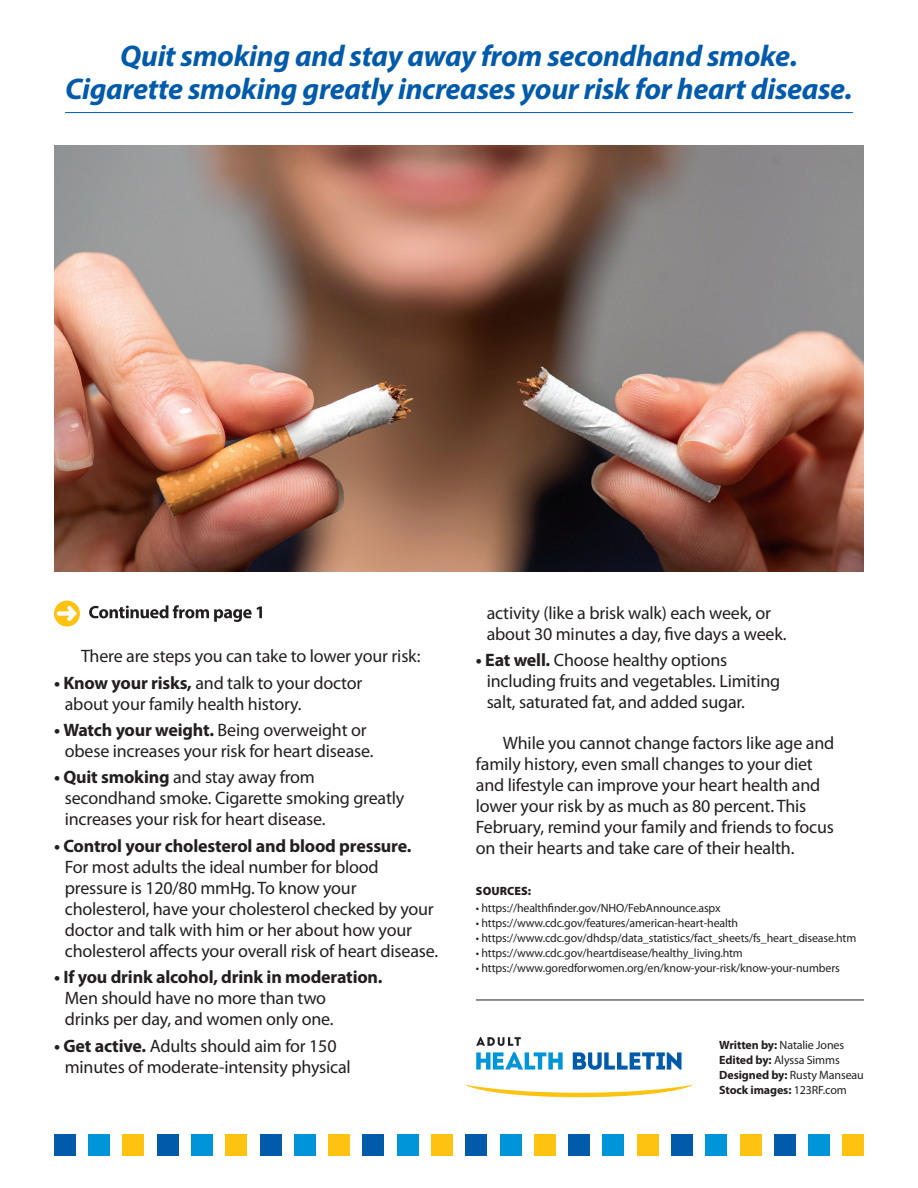
<style>
.page{position:relative;width:918px;height:1188px;background:#fff}
.page>*{position:absolute;margin:0;border:0;box-sizing:border-box;transform-origin:0 0}
.Pullout_Top{font:italic 700 30px/33px "Myriad Pro";letter-spacing:-.01em;color:#015aaa;text-align:center}
.Body_Copy{font:18px/21px "Myriad Pro";letter-spacing:-.01em;color:#231f20}
.Sources{font:12px "Myriad Pro";letter-spacing:-.01em;color:#231f20}
.t1{font:700 12px "Myriad Pro";letter-spacing:-.01em;color:#231f20}
.Sources_Header{font:900 12px "Myriad Pro";letter-spacing:.01em;color:#231f20}
.s1{font-weight:700}
.s2{font-weight:400}
</style>
<div class="page">
<hr style="left:476px;top:1000px;width:388px;height:1px;background:#231f20">
<svg style="left:466px;top:1085px;width:227px;height:12px"></svg>
<svg style="left:476px;top:1037px;width:45px;height:9px"></svg>
<svg style="left:573px;top:1052px;width:109px;height:18px"></svg>
<svg style="left:476px;top:1052px;width:87px;height:18px"></svg>
<div style="left:54px;top:1134px;width:22px;height:22px;background:#015aaa"></div>
<div style="left:88px;top:1134px;width:22px;height:22px;background:#0095d9"></div>
<div style="left:123px;top:1134px;width:21px;height:22px;background:#fec210"></div>
<div style="left:157px;top:1134px;width:22px;height:22px;background:#015aaa"></div>
<div style="left:191px;top:1134px;width:22px;height:22px;background:#0095d9"></div>
<div style="left:226px;top:1134px;width:21px;height:22px;background:#fec210"></div>
<div style="left:260px;top:1134px;width:21px;height:22px;background:#015aaa"></div>
<div style="left:294px;top:1134px;width:22px;height:22px;background:#0095d9"></div>
<div style="left:328px;top:1134px;width:22px;height:22px;background:#fec210"></div>
<div style="left:363px;top:1134px;width:21px;height:22px;background:#015aaa"></div>
<div style="left:397px;top:1134px;width:22px;height:22px;background:#0095d9"></div>
<div style="left:431px;top:1134px;width:22px;height:22px;background:#fec210"></div>
<div style="left:466px;top:1134px;width:21px;height:22px;background:#015aaa"></div>
<div style="left:500px;top:1134px;width:21px;height:22px;background:#0095d9"></div>
<div style="left:534px;top:1134px;width:22px;height:22px;background:#fec210"></div>
<div style="left:568px;top:1134px;width:22px;height:22px;background:#015aaa"></div>
<div style="left:603px;top:1134px;width:21px;height:22px;background:#0095d9"></div>
<div style="left:637px;top:1134px;width:22px;height:22px;background:#fec210"></div>
<div style="left:671px;top:1134px;width:22px;height:22px;background:#015aaa"></div>
<div style="left:706px;top:1134px;width:21px;height:22px;background:#0095d9"></div>
<div style="left:740px;top:1134px;width:21px;height:22px;background:#fec210"></div>
<div style="left:774px;top:1134px;width:22px;height:22px;background:#015aaa"></div>
<div style="left:808px;top:1134px;width:22px;height:22px;background:#0095d9"></div>
<div style="left:842px;top:1134px;width:22px;height:22px;background:#fec210"></div>
<hr style="left:65px;top:112px;width:788px;height:1px;background:#015aaa">
<svg style="left:89px;top:605px;width:173px;height:17px"></svg>
<svg style="left:54px;top:601px;width:26px;height:26px"></svg>
<img style="left:54px;top:146px;width:810px;height:425px">
<p class="Pullout_Top" style="left:65px;top:40px;width:789px">Quit smoking and stay away from secondhand smoke.<br>Cigarette smoking greatly increases your risk for heart disease.</p>
<p class="Body_Copy" style="left:81px;top:646px;width:341px">There are steps you can take to lower your risk:</p>
<p class="Body_Copy" style="left:65px;top:672px;width:299px;text-indent:-11px"><span class="s1">• Know your risks,</span> and talk to your doctor about your family health history.</p>
<p class="Body_Copy" style="left:65px;top:720px;width:310px;text-indent:-11px"><span class="s1">• Watch your weight.</span> Being overweight or obese increases your risk for heart disease.</p>
<p class="Body_Copy" style="left:65px;top:767px;width:341px;text-indent:-11px"><span class="s1">• Quit smoking</span> and stay away from secondhand smoke. Cigarette smoking greatly increases your risk for heart disease.</p>
<p class="Body_Copy" style="left:65px;top:836px;width:375px;text-indent:-11px"><span class="s1">• Control your cholesterol and blood pressure.<br></span>For most adults the ideal number for blood pressure is 120/80 mmHg. To know your cholesterol, have your cholesterol checked by your doctor and talk with him or her about how your cholesterol affects your overall risk of heart disease.</p>
<p class="Body_Copy" style="left:65px;top:967px;width:319px;text-indent:-11px"><span class="s1">• If you drink alcohol, drink in moderation.<br></span>Men should have no more than two<br>drinks per day, and women only one.</p>
<p class="Body_Copy" style="left:65px;top:1035px;width:288px;text-indent:-11px"><span class="s1">• Get active.</span> Adults should aim for 150 minutes of moderate-intensity physical</p>
<p class="Body_Copy" style="left:487px;top:603px;width:301px">activity (like a brisk walk) each week, or about 30 minutes a day, five days a week.</p>
<p class="Body_Copy" style="left:487px;top:650px;width:295px;text-indent:-11px"><span class="s1">• Eat well.</span> Choose healthy options including fruits and vegetables. Limiting salt, saturated fat, and added sugar.</p>
<p class="Body_Copy" style="left:476px;top:733px;width:360px;text-indent:27px">While you cannot change factors like age and family history, even small changes to your diet and lifestyle can improve your heart health and lower your risk by as much as 80 percent. This February, remind your family and friends to focus on their hearts and take care of their health.</p>
<p class="Sources_Header" style="left:476px;top:884px;width:57px">SOURCES:</p>
<p class="Sources" style="left:476px;top:901px;width:246px">• https://healthfinder.gov/NHO/FebAnnounce.aspx</p>
<p class="Sources" style="left:476px;top:916px;width:264px">• https://www.cdc.gov/features/american-heart-health</p>
<p class="Sources" style="left:476px;top:931px;width:382px">• https://www.cdc.gov/dhdsp/data_statistics/fact_sheets/fs_heart_disease.htm</p>
<p class="Sources" style="left:476px;top:946px;width:269px">• https://www.cdc.gov/heartdisease/healthy_living.htm</p>
<p class="Sources" style="left:476px;top:961px;width:365px">• https://www.goredforwomen.org/en/know-your-risk/know-your-numbers</p>
<p class="Sources" style="left:719px;top:1039px;width:126px"><span class="s1">Written by:</span> Natalie Jones</p>
<p class="Sources" style="left:719px;top:1054px;width:122px"><span class="s1">Edited by:</span> Alyssa Simms</p>
<p class="Sources" style="left:719px;top:1069px;width:146px"><span class="s1">Designed by:</span> Rusty Manseau</p>
<p class="t1" style="left:719px;top:1083px;width:129px">Stock images: <span class="s2">123RF.com</span></p>
</div>
